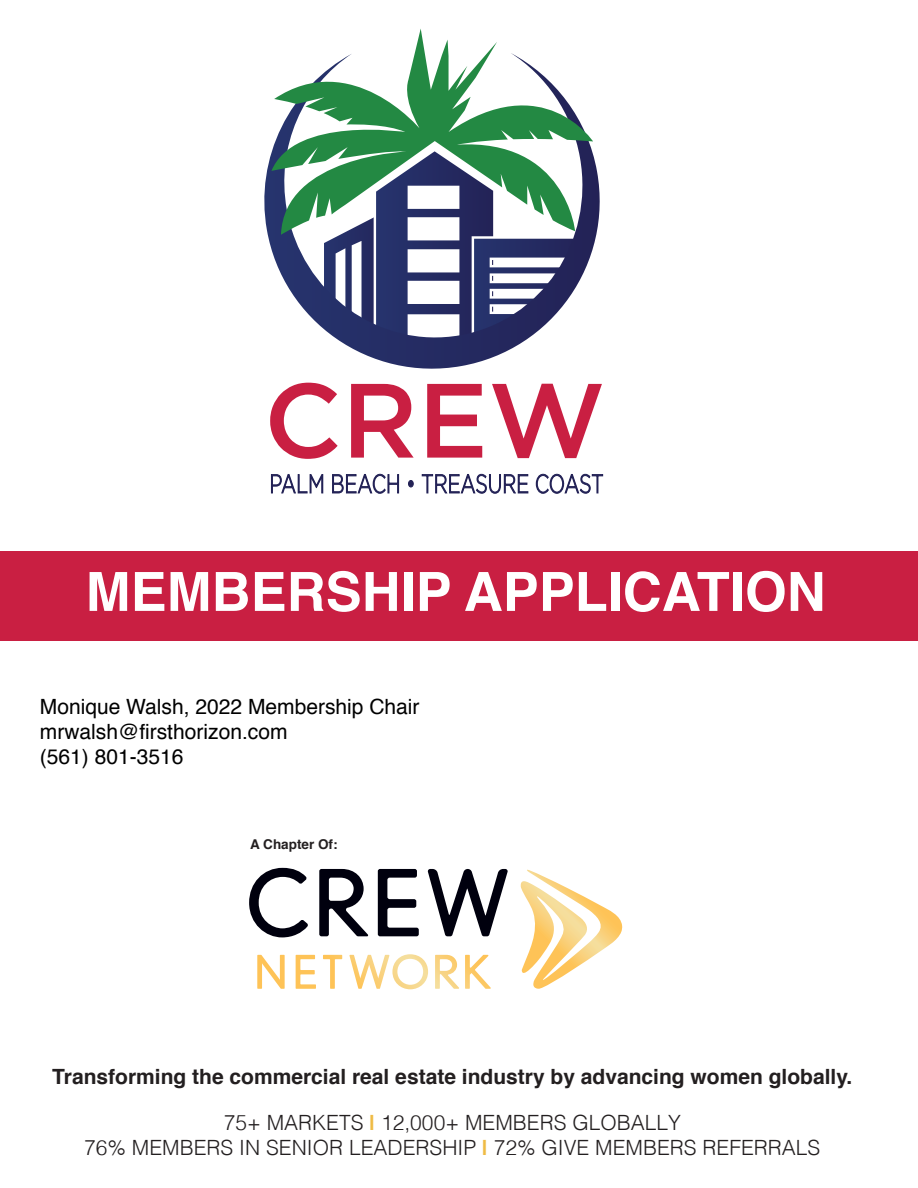
<style>
.page{position:relative;width:918px;height:1188px;background:#fff}
.page>*{position:absolute;margin:0;border:0;box-sizing:border-box;transform-origin:0 0}
.t1{font:700 54px "Helvetica";color:#fff}
.t2{font:300 21px/25.2px "Helvetica";color:#231f20;text-align:center}
.t3{font:21px/25.2px "Helvetica";color:#000}
.t4{font:700 21px "Helvetica";color:#231f20}
.t5{font:700 13.5px "Helvetica";color:#231f20}
.s1{font-weight:700;color:#efbb45}
</style>
<div class="page">
<div style="left:0;top:551px;width:918px;height:89px;background:#c91f42"></div>
<svg style="left:264px;top:154px;width:336px;height:215px"></svg>
<svg style="left:271px;top:29px;width:322px;height:206px"></svg>
<svg style="left:271px;top:474px;width:52px;height:20px"></svg>
<svg style="left:332px;top:474px;width:67px;height:20px"></svg>
<div style="left:408px;top:480px;width:6px;height:7px;border:1px solid #232256;border-radius:50%"></div>
<svg style="left:422px;top:474px;width:107px;height:20px"></svg>
<svg style="left:536px;top:474px;width:67px;height:20px"></svg>
<svg style="left:270px;top:383px;width:68px;height:76px"></svg>
<svg style="left:351px;top:384px;width:63px;height:74px"></svg>
<svg style="left:427px;top:384px;width:55px;height:74px"></svg>
<svg style="left:492px;top:384px;width:110px;height:74px"></svg>
<svg style="left:521px;top:870px;width:101px;height:119px"></svg>
<svg style="left:249px;top:868px;width:59px;height:69px"></svg>
<svg style="left:319px;top:869px;width:50px;height:67px"></svg>
<svg style="left:378px;top:869px;width:41px;height:67px"></svg>
<svg style="left:428px;top:869px;width:80px;height:67px"></svg>
<svg style="left:257px;top:954px;width:234px;height:35px"></svg>
<h1 class="t1" style="left:86px;top:548px;width:742px">MEMBERSHIP APPLICATION</h1>
<p class="t3" style="left:40px;top:694px;width:381px">Monique Walsh, 2022 Membership Chair mrwalsh@firsthorizon.com<br>(561) 801-3516</p>
<p class="t5" style="left:250px;top:833px;width:89px">A Chapter Of:</p>
<p class="t4" style="left:52px;top:1060px;width:802px">Transforming the commercial real estate industry by advancing women globally.</p>
<p class="t2" style="left:84px;top:1109px;width:738px">75+ MARKETS <span class="s1">|</span> 12,000+ MEMBERS GLOBALLY<br>76% MEMBERS IN SENIOR LEADERSHIP <span class="s1">|</span> 72% GIVE MEMBERS REFERRALS</p>
</div>
